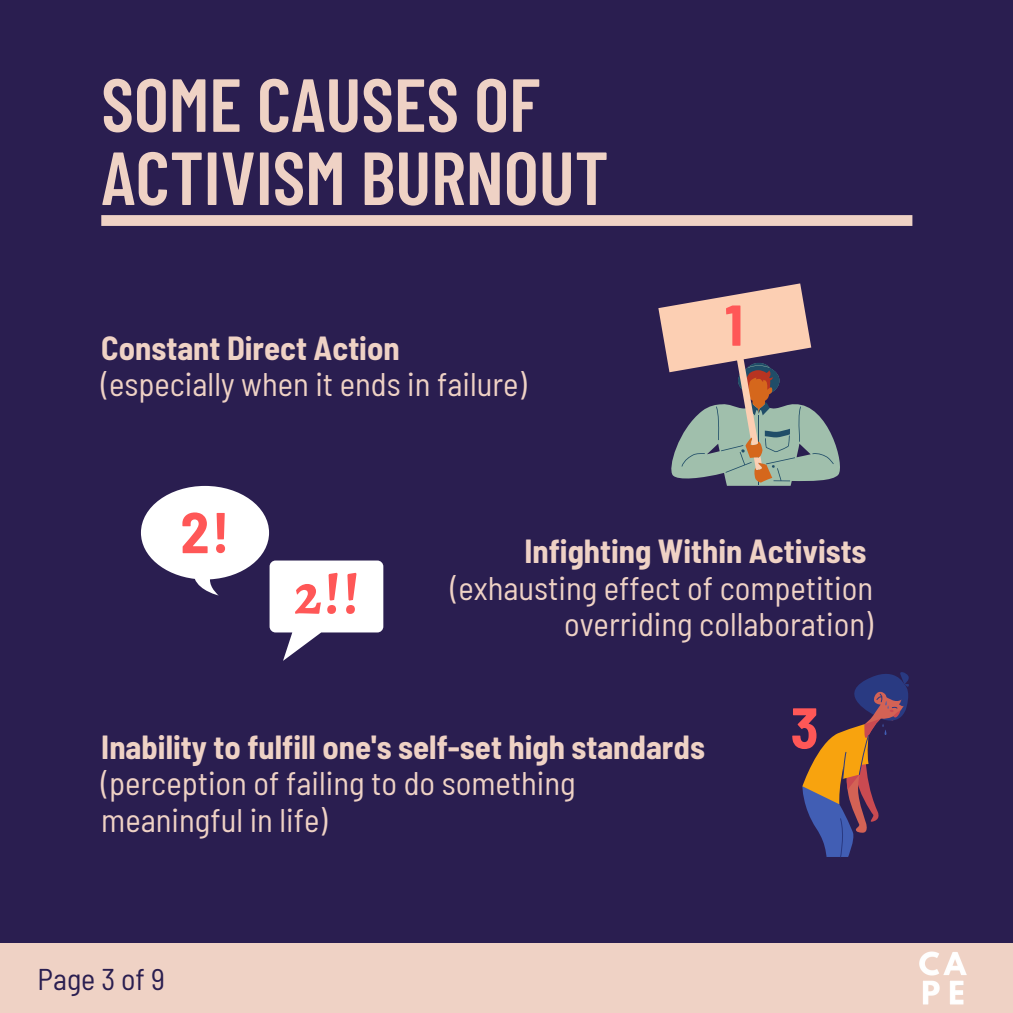
<style>
.page{position:relative;width:1013px;height:1013px;background:#fff}
.page>*{position:absolute;margin:0;border:0;box-sizing:border-box;transform-origin:0 0}
.t1{font:600 75px/73.1px "Barlow Condensed";color:#efd2c5}
.t2{font:700 semi-condensed 57.5px "Barlow";color:#ff5757}
.t3{font:700 57.5px "Alegreya";color:#ff5757}
.t4{font:semi-condensed 32.62px/36.8px "Barlow";color:#efd2c5;text-align:right}
.t5{font:700 semi-condensed 32.62px "Barlow";color:#efd2c5}
.t6{font:semi-condensed 30px "Barlow";color:#2a1e50}
</style>
<div class="page">
<div style="left:0;top:0;width:1012px;height:1012px;background:#2a1e50"></div>
<svg style="left:101px;top:215px;width:811px;height:11px;background:#ebcfc3"></svg>
<div style="left:0;top:943px;width:1012px;height:69px;background:#efd2c5"></div>
<img style="left:919px;top:951px;width:48px;height:54px">
<svg style="left:658px;top:283px;width:182px;height:203px"></svg>
<svg style="left:141px;top:486px;width:242px;height:175px"></svg>
<svg style="left:802px;top:672px;width:107px;height:185px"></svg>
<h1 class="t1" style="left:101px;top:65px;width:509px">SOME CAUSES OF<br>ACTIVISM BURNOUT</h1>
<p class="t5" style="left:101px;top:327px;width:300px">Constant Direct Action</p>
<p class="t4" style="left:101px;top:365px;width:427px">(especially when it ends in failure)</p>
<h2 class="t2" style="left:724px;top:288px;width:20px">1</h2>
<h2 class="t2" style="left:180px;top:495px;width:51px">2!</h2>
<h2 class="t3" style="left:294px;top:555px;width:67px">2!!</h2>
<p class="t5" style="left:524px;top:530px;width:343px">Infighting Within Activists</p>
<p class="t4" style="left:450px;top:568px;width:424px">(exhausting effect of competition overriding collaboration)</p>
<p class="t5" style="left:101px;top:726px;width:605px">Inability to fulfill one's self-set high standards</p>
<p class="t4" style="left:101px;top:764px;width:476px;text-align:left">(perception of failing to do something meaningful in life)</p>
<p class="t6" style="left:38px;top:960px;width:129px">Page 3 of 9</p>
<h2 class="t2" style="left:790px;top:691px;width:29px">3</h2>
</div>
